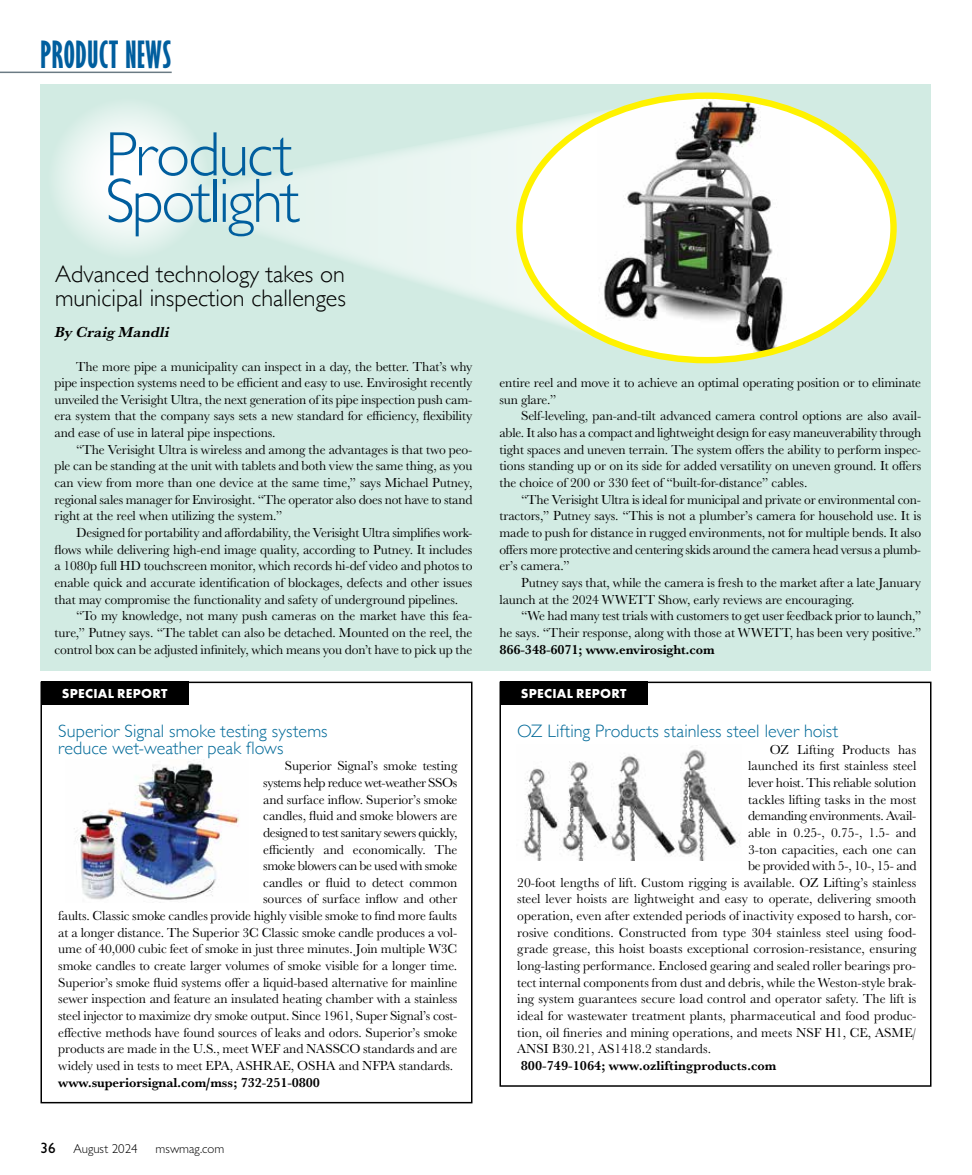
<style>
.page{position:relative;width:972px;height:1175px;background:#fff}
.page>*{position:absolute;margin:0;border:0;box-sizing:border-box;transform-origin:0 0}
.t1{font:300 63px/46.5px "Gill Sans";letter-spacing:-.035em;color:#005e9e}
.t2{font:700 34.5px "Gill Sans Nova Extra Cond";letter-spacing:.02em;color:#005e9e}
.t3{font:300 24px/24px "Gill Sans";color:#000}
.t4{font:300 18px/16.6px "Gill Sans";letter-spacing:.005em;color:#006998}
.t5{font:italic 700 15px "Baskerville URW";letter-spacing:.015em;color:#000}
.t6{font:500 15px "Gill Sans Nova";color:#000}
.t7{font:13.5px/16.6px "Baskerville URW";letter-spacing:-.01em;color:#000;text-align:justify}
.t8{font:700 13.5px "Baskerville URW";letter-spacing:-.01em;color:#000}
.t9{font:13.5px "Baskerville URW";letter-spacing:-.03em;color:#000}
.t10{font:700 13.5px "Futura PT";letter-spacing:.015em;color:#fff}
.t11{font:300 12.9px "Gill Sans Nova";color:#000}
</style>
<div class="page">
<hr style="left:0;top:72px;width:172px;height:1px;background:#6b7b84">
<div style="left:40px;top:84px;width:892px;height:586px;background:#d2ebe3"></div>
<svg style="left:48px;top:98px;width:162px;height:162px"></svg>
<svg style="left:131px;top:102px;width:466px;height:237px"></svg>
<div style="left:519px;top:96px;width:375px;height:264px;background:#fff;border-radius:50%"></div>
<img style="left:597px;top:99px;width:192px;height:261px">
<div style="left:40px;top:681px;width:432px;height:422px;border:2px solid #000"></div>
<div style="left:41px;top:681px;width:147px;height:24px;background:#000"></div>
<img style="left:74px;top:761px;width:166px;height:139px">
<div style="left:500px;top:681px;width:432px;height:405px;border:2px solid #000"></div>
<div style="left:500px;top:681px;width:147px;height:24px;background:#000"></div>
<img style="left:523px;top:749px;width:217px;height:111px">
<h2 class="t2" style="left:40px;top:34px;width:132px">PRODUCT NEWS</h2>
<h1 class="t1" style="left:105px;top:128px;width:196px">Product<br>Spotlight</h1>
<h3 class="t3" style="left:55px;top:260px;width:292px">Advanced technology takes on municipal inspection challenges</h3>
<p class="t5" style="left:55px;top:321px;width:116px">By Craig Mandli</p>
<p class="t7" style="left:55px;top:357px;width:420px;text-indent:22px">The more pipe a municipality can inspect in a day, the better. That’s why pipe inspection systems need to be efficient and easy to use. Envirosight recently unveiled the Verisight Ultra, the next generation of its pipe inspection push cam&shy;era system that the company says sets a new standard for efficiency, flexibility and ease of use in lateral pipe inspections.</p>
<p class="t7" style="left:55px;top:440px;width:420px;text-indent:22px">“The Verisight Ultra is wireless and among the advantages is that two peo&shy;ple can be standing at the unit with tablets and both view the same thing, as you can view from more than one device at the same time,” says Michael Putney, regional sales manager for Envirosight. “The operator also does not have to stand right at the reel when utilizing the system.”</p>
<p class="t7" style="left:55px;top:524px;width:419px;text-indent:22px">Designed for portability and affordability, the Verisight Ultra simplifies work&shy;flows while delivering high-end image quality, according to Putney. It includes a 1080p full HD touchscreen monitor, which records hi-def video and photos to enable quick and accurate identification of blockages, defects and other issues that may compromise the functionality and safety of underground pipelines.</p>
<p class="t7" style="left:55px;top:607px;width:420px;text-indent:22px">“To my knowledge, not many push cameras on the market have this fea&shy;ture,” Putney says. “The tablet can also be detached. Mounted on the reel, the control box can be adjusted infinitely, which means you don’t have to pick up the</p>
<p class="t10" style="left:62px;top:685px;width:107px">SPECIAL REPORT</p>
<h3 class="t4" style="left:58px;top:722px;width:271px">Superior Signal smoke testing systems reduce wet-weather peak flows</h3>
<p class="t7" style="left:285px;top:757px;width:174px">Superior Signal’s smoke testing</p>
<p class="t9" style="left:263px;top:773px;width:196px">systems help reduce wet-weather SSOs</p>
<p class="t7" style="left:263px;top:790px;width:196px">and surface inflow. Superior’s smoke</p>
<p class="t7" style="left:263px;top:807px;width:196px">candles, fluid and smoke blowers are</p>
<p class="t9" style="left:263px;top:823px;width:196px">designed to test sanitary sewers quickly,</p>
<p class="t7" style="left:263px;top:840px;width:196px">efficiently and economically. The</p>
<p class="t9" style="left:263px;top:856px;width:196px">smoke blowers can be used with smoke</p>
<p class="t7" style="left:263px;top:873px;width:196px">candles or fluid to detect common</p>
<p class="t7" style="left:263px;top:890px;width:196px">sources of surface inflow and other</p>
<p class="t7" style="left:58px;top:907px;width:400px">faults. Classic smoke candles provide highly visible smoke to find more faults</p>
<p class="t7" style="left:58px;top:923px;width:401px">at a longer distance. The Superior 3C Classic smoke candle produces a vol-</p>
<p class="t7" style="left:58px;top:940px;width:401px">ume of 40,000 cubic feet of smoke in just three minutes. Join multiple W3C</p>
<p class="t7" style="left:58px;top:956px;width:401px">smoke candles to create larger volumes of smoke visible for a longer time.</p>
<p class="t7" style="left:58px;top:973px;width:401px">Superior’s smoke fluid systems offer a liquid-based alternative for mainline</p>
<p class="t7" style="left:58px;top:990px;width:401px">sewer inspection and feature an insulated heating chamber with a stainless</p>
<p class="t7" style="left:58px;top:1006px;width:401px">steel injector to maximize dry smoke output. Since 1961, Super Signal’s cost-</p>
<p class="t7" style="left:58px;top:1023px;width:401px">effective methods have found sources of leaks and odors. Superior’s smoke</p>
<p class="t7" style="left:58px;top:1040px;width:401px">products are made in the U.S., meet WEF and NASSCO standards and are</p>
<p class="t7" style="left:58px;top:1056px;width:397px">widely used in tests to meet EPA, ASHRAE, OSHA and NFPA standards.</p>
<p class="t8" style="left:58px;top:1072px;width:263px">www.superiorsignal.com/mss; 732-251-0800</p>
<p class="t6" style="left:40px;top:1139px;width:16px">36</p>
<p class="t11" style="left:73px;top:1141px;width:66px">August 2024</p>
<p class="t11" style="left:156px;top:1141px;width:70px">mswmag.com</p>
<p class="t7" style="left:500px;top:374px;width:423px">entire reel and move it to achieve an optimal operating position or to eliminate sun glare.”</p>
<p class="t7" style="left:500px;top:407px;width:423px;text-indent:22px">Self-leveling, pan-and-tilt advanced camera control options are also avail&shy;able. It also has a compact and lightweight design for easy maneuverability through tight spaces and uneven terrain. The system offers the ability to perform inspec&shy;tions standing up or on its side for added versatility on uneven ground. It offers the choice of 200 or 330 feet of “built-for-distance” cables.</p>
<p class="t7" style="left:500px;top:490px;width:423px;text-indent:22px">“The Verisight Ultra is ideal for municipal and private or environmental con&shy;tractors,” Putney says. “This is not a plumber’s camera for household use. It is made to push for distance in rugged environments, not for multiple bends. It also offers more protective and centering skids around the camera head versus a plumb&shy;er’s camera.”</p>
<p class="t7" style="left:500px;top:574px;width:423px;text-indent:22px">Putney says that, while the camera is fresh to the market after a late January launch at the 2024 WWETT Show, early reviews are encouraging.</p>
<p class="t7" style="left:500px;top:607px;width:423px;text-align:right">“We had many test trials with customers to get user feedback prior to launch,”<br>he says. “Their response, along with those at WWETT, has been very positive.”</p>
<p class="t8" style="left:500px;top:639px;width:217px">866-348-6071; www.envirosight.com</p>
<p class="t10" style="left:521px;top:685px;width:107px">SPECIAL REPORT</p>
<h3 class="t4" style="left:517px;top:722px;width:323px">OZ Lifting Products stainless steel lever hoist</h3>
<p class="t7" style="left:770px;top:740px;width:148px">OZ Lifting Products has</p>
<p class="t7" style="left:748px;top:757px;width:170px">launched its first stainless steel</p>
<p class="t7" style="left:748px;top:773px;width:170px">lever hoist. This reliable solution</p>
<p class="t7" style="left:748px;top:790px;width:170px">tackles lifting tasks in the most</p>
<p class="t7" style="left:748px;top:807px;width:170px">demanding environments. Avail-</p>
<p class="t7" style="left:748px;top:823px;width:170px">able in 0.25-, 0.75-, 1.5- and</p>
<p class="t7" style="left:748px;top:840px;width:170px">3-ton capacities, each one can</p>
<p class="t7" style="left:748px;top:857px;width:170px">be provided with 5-, 10-, 15- and</p>
<p class="t7" style="left:517px;top:873px;width:401px">20-foot lengths of lift. Custom rigging is available. OZ Lifting’s stainless</p>
<p class="t7" style="left:517px;top:890px;width:401px">steel lever hoists are lightweight and easy to operate, delivering smooth</p>
<p class="t7" style="left:517px;top:907px;width:401px">operation, even after extended periods of inactivity exposed to harsh, cor-</p>
<p class="t7" style="left:517px;top:923px;width:401px">rosive conditions. Constructed from type 304 stainless steel using food-</p>
<p class="t7" style="left:517px;top:940px;width:401px">grade grease, this hoist boasts exceptional corrosion-resistance, ensuring</p>
<p class="t7" style="left:517px;top:956px;width:400px">long-lasting performance. Enclosed gearing and sealed roller bearings pro-</p>
<p class="t7" style="left:517px;top:973px;width:401px">tect internal components from dust and debris, while the Weston-style brak-</p>
<p class="t7" style="left:517px;top:990px;width:401px">ing system guarantees secure load control and operator safety. The lift is</p>
<p class="t7" style="left:517px;top:1006px;width:401px">ideal for wastewater treatment plants, pharmaceutical and food produc-</p>
<p class="t7" style="left:517px;top:1023px;width:401px">tion, oil fineries and mining operations, and meets NSF H1, CE, ASME/</p>
<p class="t7" style="left:517px;top:1040px;width:195px">ANSI B30.21, AS1418.2 standards.</p>
<p class="t8" style="left:521px;top:1055px;width:257px">800-749-1064; www.ozliftingproducts.com</p>
</div>
